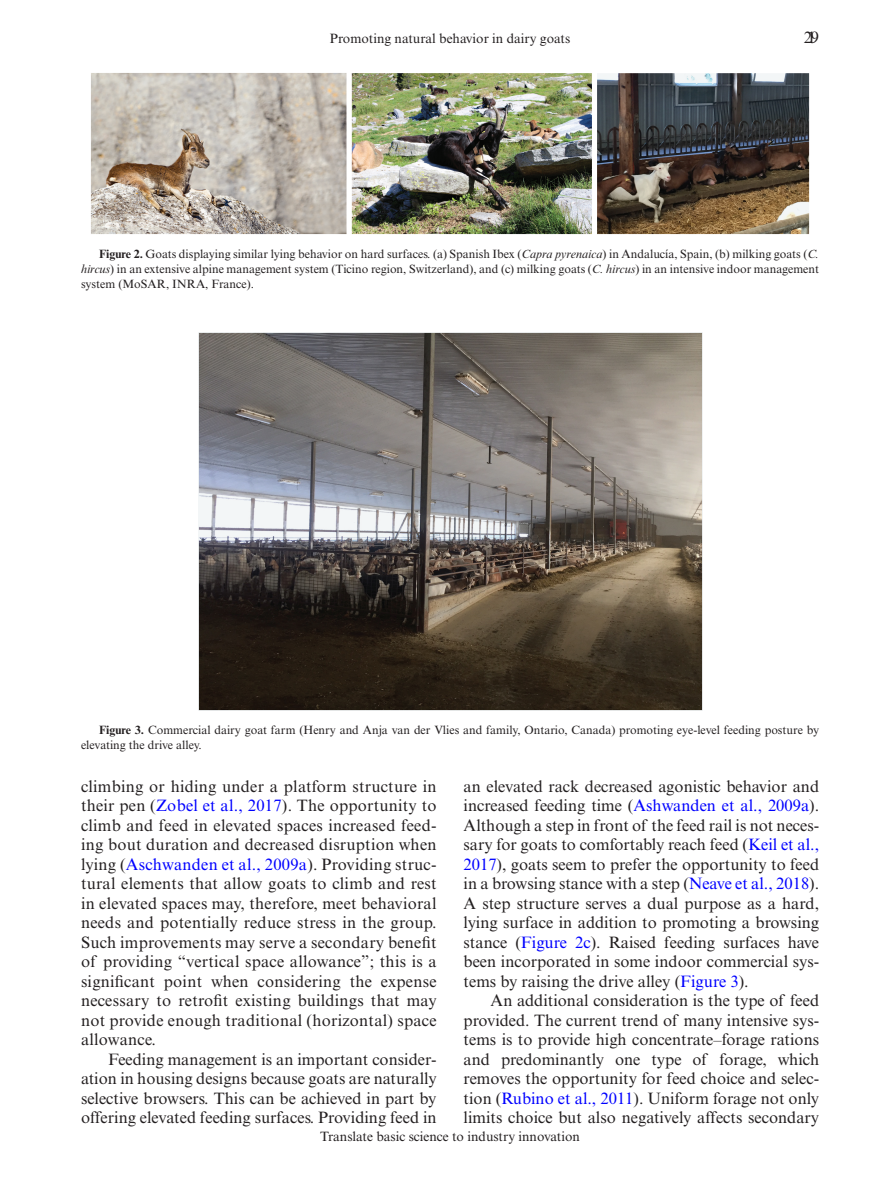
<style>
.page{position:relative;width:891px;height:1188px;background:#fff}
.page>*{position:absolute;margin:0;border:0;box-sizing:border-box;transform-origin:0 0}
.t1{font:16.5px/19.5px "Times New Roman MT Std";color:#231f20;text-align:justify}
.t2{font:13.5px "Times New Roman MT Std";color:#231f20}
.t3{font:12px/15px "Times New Roman MT Std";color:#231f20}
.s1{font-weight:700}
.s2{font-style:italic}
.s3{color:#00f}
</style>
<div class="page">
<img style="left:198px;top:332px;width:504px;height:379px">
<img style="left:90px;top:73px;width:720px;height:161px">
<p class="t2" style="left:330px;top:30px;width:242px">Promoting natural behavior in dairy goats</p>
<p class="t1" style="left:804px;top:28px;width:17px">219</p>
<p class="t3" style="left:81px;top:246px;width:739px;text-align:justify;text-indent:18px"><span class="s1">Figure 2.</span> Goats displaying similar lying behavior on hard surfaces. (a) Spanish Ibex (<span class="s2">Capra pyrenaica</span>) in Andalucía, Spain, (b) milking goats (<span class="s2">C. hircus</span>) in an extensive alpine management system (Ticino region, Switzerland), and (c) milking goats (<span class="s2">C. hircus</span>) in an intensive indoor management system (MoSAR, INRA, France).</p>
<p class="t3" style="left:81px;top:722px;width:739px;text-indent:18px"><span class="s1">Figure 3.</span> Commercial dairy goat farm (Henry and Anja van der Vlies and family, Ontario, Canada) promoting eye-level feeding posture by elevating the drive alley.</p>
<p class="t1" style="left:81px;top:776px;width:357px">climbing or hiding under a platform structure in their pen (<span class="s3">Zobel et al., 2017</span>). The opportunity to climb and feed in elevated spaces increased feed&shy;ing bout duration and decreased disruption when lying (<span class="s3">Aschwanden et al., 2009a</span>). Providing struc&shy;tural elements that allow goats to climb and rest in elevated spaces may, therefore, meet behavioral needs and potentially reduce stress in the group.<br>Such improvements may serve a secondary benefit of providing “vertical space allowance”; this is a significant point when considering the expense necessary to retrofit existing buildings that may not provide enough traditional (horizontal) space allowance.</p>
<p class="t1" style="left:81px;top:1049px;width:357px;text-indent:27px">Feeding management is an important consider&shy;ation in housing designs because goats are naturally selective browsers. This can be achieved in part by offering elevated feeding surfaces. Providing feed in</p>
<p class="t1" style="left:464px;top:777px;width:357px">an elevated rack decreased agonistic behavior and increased feeding time (<span class="s3">Ashwanden et al., 2009a</span>).<br>Although a step in front of the feed rail is not neces&shy;sary for goats to comfortably reach feed (<span class="s3">Keil et al., 2017</span>), goats seem to prefer the opportunity to feed in a browsing stance with a step (<span class="s3">Neave et al., 2018</span>).<br>A step structure serves a dual purpose as a hard, lying surface in addition to promoting a browsing stance (<span class="s3">Figure 2c</span>). Raised feeding surfaces have been incorporated in some indoor commercial sys&shy;tems by raising the drive alley (<span class="s3">Figure 3</span>).</p>
<p class="t1" style="left:464px;top:991px;width:357px;text-indent:27px">An additional consideration is the type of feed provided. The current trend of many intensive sys&shy;tems is to provide high concentrate–forage rations and predominantly one type of forage, which removes the opportunity for feed choice and selec&shy;tion (<span class="s3">Rubino et al., 2011</span>). Uniform forage not only limits choice but also negatively affects secondary</p>
<p class="t2" style="left:320px;top:1129px;width:261px">Translate basic science to industry innovation</p>
</div>
